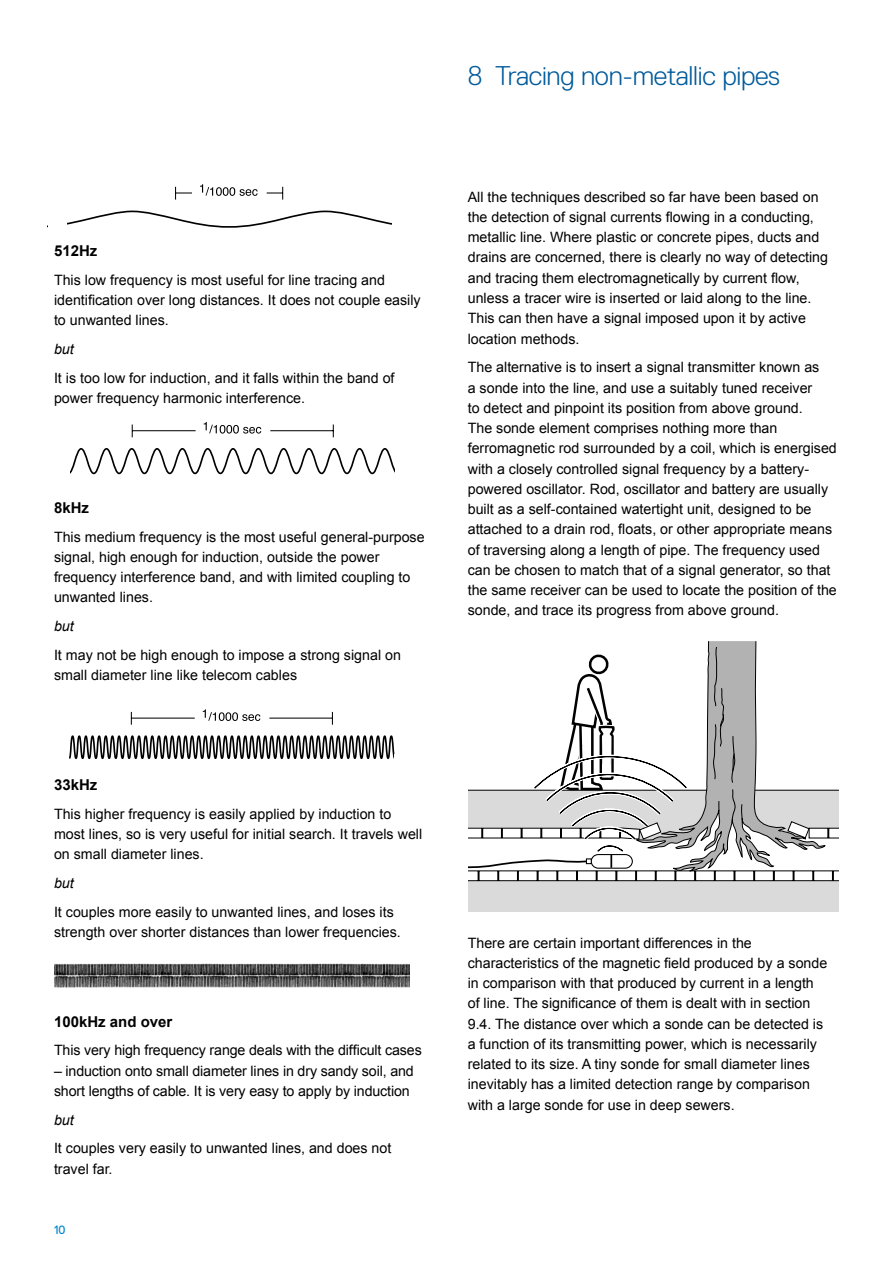
<style>
.page{position:relative;width:893px;height:1263px;background:#fff}
.page>*{position:absolute;margin:0;border:0;box-sizing:border-box;transform-origin:0 0}
.t1{font:300 27px "Replica Std";letter-spacing:-.01em;color:#005a9b}
.t2{font:700 15px "Arial";color:#000}
.t3{font:14.25px/20.2px "Arial";color:#000}
.t4{font:italic 14.25px "Arial";color:#000}
.t5{font:12px "Replica Std";color:#0087cc}
</style>
<div class="page">
<svg style="left:70px;top:448px;width:325px;height:27px"></svg>
<svg style="left:204px;top:422px;width:57px;height:12px"></svg>
<hr style="left:270px;top:430px;width:63px;height:1px;background:#000">
<svg style="left:132px;top:424px;width:1px;height:13px"></svg>
<svg style="left:333px;top:424px;width:1px;height:13px"></svg>
<hr style="left:132px;top:430px;width:64px;height:1px;background:#000">
<hr style="left:270px;top:513px;width:63px;height:1px;background:#000">
<hr style="left:132px;top:513px;width:64px;height:1px;background:#000">
<svg style="left:69px;top:735px;width:326px;height:24px"></svg>
<svg style="left:203px;top:709px;width:57px;height:12px"></svg>
<hr style="left:269px;top:700px;width:63px;height:1px;background:#000">
<hr style="left:131px;top:700px;width:64px;height:1px;background:#000">
<hr style="left:269px;top:718px;width:63px;height:1px;background:#000">
<svg style="left:131px;top:712px;width:1px;height:13px"></svg>
<svg style="left:332px;top:712px;width:1px;height:13px"></svg>
<hr style="left:131px;top:718px;width:64px;height:1px;background:#000">
<img style="left:55px;top:963px;width:354px;height:25px">
<svg style="left:67px;top:210px;width:325px;height:18px"></svg>
<svg style="left:200px;top:184px;width:58px;height:12px"></svg>
<svg style="left:267px;top:187px;width:16px;height:13px"></svg>
<svg style="left:175px;top:187px;width:17px;height:13px"></svg>
<hr style="left:267px;top:264px;width:63px;height:1px;background:#000">
<hr style="left:129px;top:264px;width:63px;height:1px;background:#000">
<hr style="left:267px;top:347px;width:63px;height:1px;background:#000">
<hr style="left:129px;top:347px;width:63px;height:1px;background:#000">
<svg style="left:468px;top:641px;width:371px;height:270px"></svg>
<p class="t2" style="left:54px;top:241px;width:45px">512Hz</p>
<p class="t3" style="left:54px;top:270px;width:368px">This low frequency is most useful for line tracing and identification over long distances. It does not couple easily to unwanted lines.</p>
<p class="t4" style="left:54px;top:340px;width:21px">but</p>
<p class="t3" style="left:54px;top:368px;width:342px">It is too low for induction, and it falls within the band of power frequency harmonic interference.</p>
<p class="t2" style="left:54px;top:498px;width:37px">8kHz</p>
<p class="t3" style="left:54px;top:527px;width:372px">This medium frequency is the most useful general-purpose signal, high enough for induction, outside the power frequency interference band, and with limited coupling to unwanted lines.</p>
<p class="t4" style="left:54px;top:617px;width:21px">but</p>
<p class="t3" style="left:54px;top:645px;width:348px">It may not be high enough to impose a strong signal on small diameter line like telecom cables</p>
<p class="t2" style="left:54px;top:775px;width:45px">33kHz</p>
<p class="t3" style="left:54px;top:804px;width:370px">This higher frequency is easily applied by induction to most lines, so is very useful for initial search. It travels well on small diameter lines.</p>
<p class="t4" style="left:54px;top:874px;width:21px">but</p>
<p class="t3" style="left:54px;top:902px;width:348px">It couples more easily to unwanted lines, and loses its strength over shorter distances than lower frequencies.</p>
<p class="t2" style="left:54px;top:1011px;width:120px">100kHz and over</p>
<p class="t3" style="left:54px;top:1040px;width:369px">This very high frequency range deals with the difficult cases</p>
<p class="t3" style="left:54px;top:1060px;width:361px">– induction onto small diameter lines in dry sandy soil, and short lengths of cable. It is very easy to apply by induction</p>
<p class="t4" style="left:54px;top:1110px;width:21px">but</p>
<p class="t3" style="left:54px;top:1138px;width:339px">It couples very easily to unwanted lines, and does not travel far.</p>
<p class="t5" style="left:54px;top:1223px;width:13px">10</p>
<h1 class="t1" style="left:468px;top:61px;width:314px">8 Tracing non-metallic pipes</h1>
<p class="t3" style="left:468px;top:187px;width:362px">All the techniques described so far have been based on the detection of signal currents flowing in a conducting, metallic line. Where plastic or concrete pipes, ducts and drains are concerned, there is clearly no way of detecting and tracing them electromagnetically by current flow, unless a tracer wire is inserted or laid along to the line.<br>This can then have a signal imposed upon it by active location methods.</p>
<p class="t3" style="left:468px;top:357px;width:371px">The alternative is to insert a signal transmitter known as<br>a sonde into the line, and use a suitably tuned receiver<br>to detect and pinpoint its position from above ground.<br>The sonde element comprises nothing more than ferromagnetic rod surrounded by a coil, which is energised with a closely controlled signal frequency by a battery&shy;powered oscillator. Rod, oscillator and battery are usually built as a self-contained watertight unit, designed to be attached to a drain rod, floats, or other appropriate means of traversing along a length of pipe. The frequency used can be chosen to match that of a signal generator, so that the same receiver can be used to locate the position of the sonde, and trace its progress from above ground.</p>
<p class="t3" style="left:468px;top:933px;width:361px">There are certain important differences in the characteristics of the magnetic field produced by a sonde in comparison with that produced by current in a length of line. The significance of them is dealt with in section 9.4. The distance over which a sonde can be detected is a function of its transmitting power, which is necessarily related to its size. A tiny sonde for small diameter lines inevitably has a limited detection range by comparison with a large sonde for use in deep sewers.</p>
</div>
